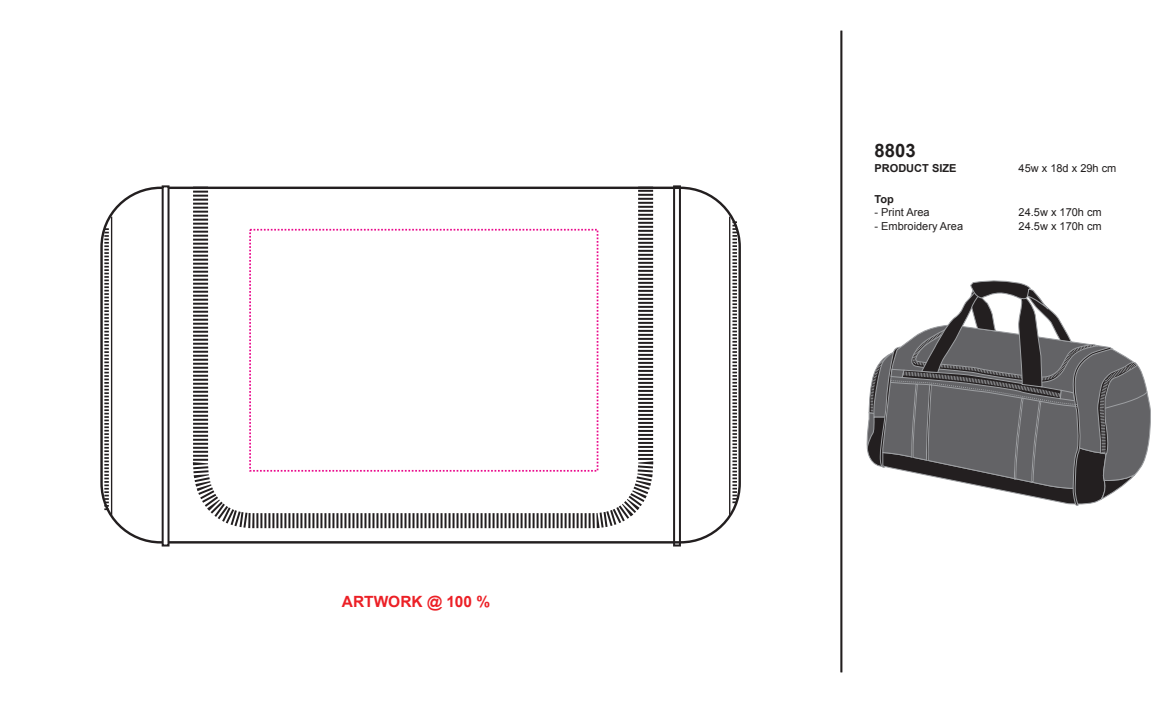
<style>
.page{position:relative;width:1176px;height:703px;background:#fff}
.page>*{position:absolute;margin:0;border:0;box-sizing:border-box;transform-origin:0 0}
.t1{font:700 18.5px "Arial";color:#211e1e}
.t2{font:700 15.45px "Arial";color:#ec2026}
.t3{font:11px "Arial";color:#211e1e}
.t4{font:700 11px "Arial";color:#211e1e}
</style>
<div class="page">
<hr style="left:840px;top:31px;width:2px;height:641px;background:#211e1e">
<svg style="left:673px;top:185px;width:8px;height:361px"></svg>
<hr style="left:729px;top:217px;width:1px;height:298px;background:#231f20">
<svg style="left:732px;top:221px;width:5px;height:282px"></svg>
<hr style="left:111px;top:217px;width:1px;height:298px;background:#231f20">
<svg style="left:104px;top:228px;width:5px;height:282px"></svg>
<svg style="left:192px;top:189px;width:462px;height:340px"></svg>
<div style="left:100px;top:186px;width:641px;height:357px;border:2px solid #231f20;border-radius:59px"></div>
<svg style="left:162px;top:185px;width:7px;height:361px"></svg>
<svg style="left:866px;top:280px;width:285px;height:226px"></svg>
<h2 class="t2" style="left:342px;top:591px;width:150px">ARTWORK @ 100 %</h2>
<h1 class="t1" style="left:874px;top:138px;width:43px">8803</h1>
<p class="t4" style="left:874px;top:161px;width:83px">PRODUCT SIZE</p>
<p class="t3" style="left:1018px;top:161px;width:99px">45w x 18d x 29h cm</p>
<p class="t4" style="left:874px;top:192px;width:21px">Top</p>
<p class="t3" style="left:874px;top:205px;width:57px">- Print Area</p>
<p class="t3" style="left:1018px;top:205px;width:85px">24.5w x 170h cm</p>
<p class="t3" style="left:874px;top:218px;width:90px">- Embroidery Area</p>
<p class="t3" style="left:1018px;top:218px;width:85px">24.5w x 170h cm</p>
</div>
